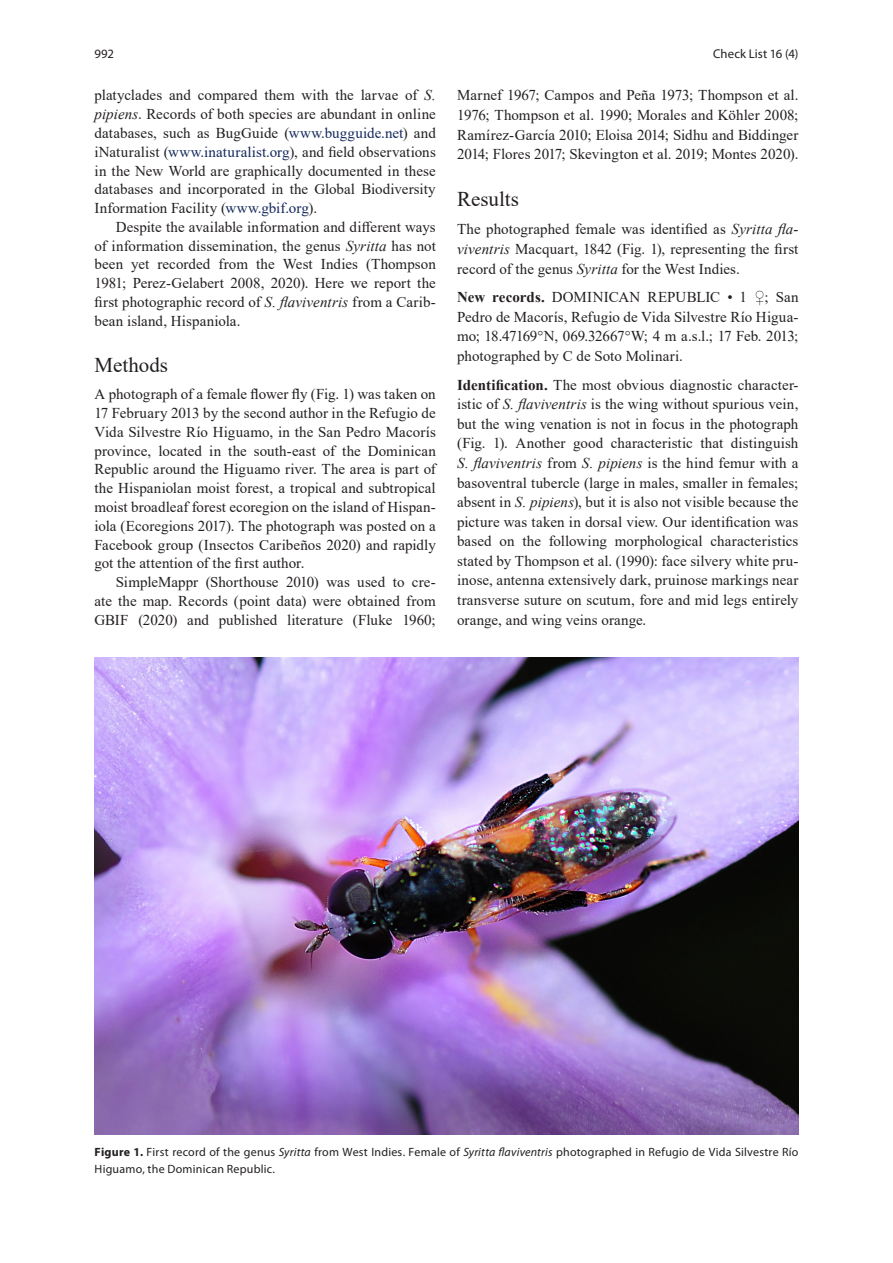
<style>
.page{position:relative;width:893px;height:1263px;background:#fff}
.page>*{position:absolute;margin:0;border:0;box-sizing:border-box;transform-origin:0 0}
.Head_-_Most{font:21px "Times New Roman";color:#231f20}
.Body_-_Non-ind__spac{font:15px/19.6px "Times New Roman";color:#231f20;text-align:justify}
.Body_-_Indented{font:15px/18.8px "Times New Roman";color:#231f20;text-align:justify}
.t1{font:12.75px "Myriad Pro";letter-spacing:.005em;color:#231f20}
.CAPTIONS{font:12px/16.5px "Myriad Pro";letter-spacing:.02em;color:#231f20}
.s1{font-style:italic}
.s2{color:#14285a}
.s3{font-weight:700}
</style>
<div class="page">
<img style="left:94px;top:658px;width:704px;height:477px">
<p class="t1" style="left:94px;top:46px;width:21px">992</p>
<p class="t1" style="left:713px;top:46px;width:87px">Check List 16 (4)</p>
<p class="Body_-_Indented" style="left:94px;top:86px;width:343px">platyclades and compared them with the larvae of <span class="s1">S. pipiens</span>. Records of both species are abundant in online databases, such as BugGuide (<span class="s2">www.bugguide.net</span>) and iNaturalist (<span class="s2">www.inaturalist.org</span>), and field observations in the New World are graphically documented in these databases and incorporated in the Global Biodiversity Information Facility (<span class="s2">www.gbif.org</span>).</p>
<p class="Body_-_Indented" style="left:94px;top:217px;width:343px;text-indent:21px">Despite the available information and different ways of information dissemination, the genus <span class="s1">Syritta</span> has not been yet recorded from the West Indies (Thompson 1981; Perez-Gelabert 2008, 2020). Here we report the first photographic record of <span class="s1">S. flaviventris</span> from a Carib&shy;bean island, Hispaniola.</p>
<p class="Head_-_Most" style="left:94px;top:350px;width:75px">Methods</p>
<p class="Body_-_Non-ind__spac" style="left:94px;top:384px;width:343px;line-height:18.8px">A photograph of a female flower fly (Fig. 1) was taken on 17 February 2013 by the second author in the Refugio de Vida Silvestre Río Higuamo, in the San Pedro Macorís province, located in the south-east of the Dominican Republic around the Higuamo river. The area is part of the Hispaniolan moist forest, a tropical and subtropical moist broadleaf forest ecoregion on the island of Hispan&shy;iola (Ecoregions 2017). The photograph was posted on a Facebook group (Insectos Caribeños 2020) and rapidly got the attention of the first author.</p>
<p class="Body_-_Indented" style="left:94px;top:572px;width:343px;text-indent:21px">SimpleMappr (Shorthouse 2010) was used to cre&shy;ate the map. Records (point data) were obtained from GBIF (2020) and published literature (Fluke 1960;</p>
<p class="Body_-_Indented" style="left:457px;top:85px;width:343px;line-height:19.6px">Marnef 1967; Campos and Peña 1973; Thompson et al.<br>1976; Thompson et al. 1990; Morales and Köhler 2008; Ramírez-García 2010; Eloisa 2014; Sidhu and Biddinger 2014; Flores 2017; Skevington et al. 2019; Montes 2020).</p>
<p class="Head_-_Most" style="left:457px;top:184px;width:63px">Results</p>
<p class="Body_-_Non-ind__spac" style="left:457px;top:219px;width:343px">The photographed female was identified as <span class="s1">Syritta fla&shy;viventris</span> Macquart, 1842 (Fig. 1), representing the first record of the genus <span class="s1">Syritta</span> for the West Indies.</p>
<p class="Body_-_Non-ind__spac" style="left:457px;top:287px;width:343px"><span class="s3">New records.</span> DOMINICAN REPUBLIC • 1 ♀; San Pedro de Macorís, Refugio de Vida Silvestre Río Higua&shy;mo; 18.47169°N, 069.32667°W; 4 m a.s.l.; 17 Feb. 2013; photographed by C de Soto Molinari.</p>
<p class="Body_-_Non-ind__spac" style="left:457px;top:374px;width:343px"><span class="s3">Identification.</span> The most obvious diagnostic character&shy;istic of <span class="s1">S. flaviventris</span> is the wing without spurious vein, but the wing venation is not in focus in the photograph (Fig. 1). Another good characteristic that distinguish <span class="s1">S. flaviventris</span> from <span class="s1">S. pipiens</span> is the hind femur with a basoventral tubercle (large in males, smaller in females; absent in <span class="s1">S. pipiens</span>), but it is also not visible because the picture was taken in dorsal view. Our identification was based on the following morphological characteristics stated by Thompson et al. (1990): face silvery white pru&shy;inose, antenna extensively dark, pruinose markings near transverse suture on scutum, fore and mid legs entirely orange, and wing veins orange.</p>
<p class="CAPTIONS" style="left:95px;top:1144px;width:705px"><span class="s3">Figure 1.</span> First record of the genus <span class="s1">Syritta</span> from West Indies. Female of <span class="s1">Syritta flaviventris</span> photographed in Refugio de Vida Silvestre Río<br>Higuamo, the Dominican Republic.</p>
</div>
